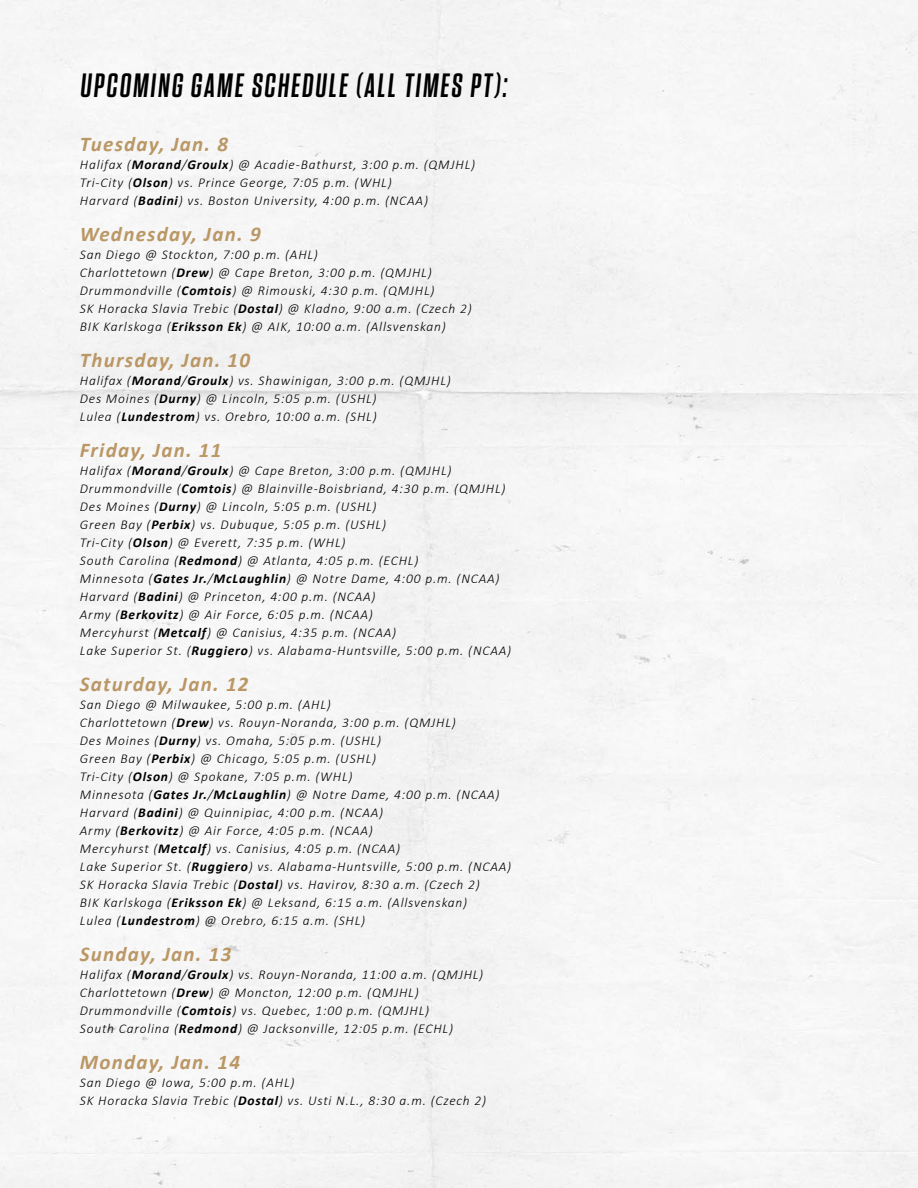
<style>
.page{position:relative;width:918px;height:1188px;background:#fff}
.page>*{position:absolute;margin:0;border:0;box-sizing:border-box;transform-origin:0 0}
.t1{font:600 33.6px "Tungsten Narrow";color:#000}
.t2{font:italic 700 21px "Calibri";letter-spacing:.06em;color:#ba9765}
.t3{font:italic 300 13.5px/18px "Calibri";letter-spacing:.06em;color:#000}
.s1{font-weight:700}
</style>
<div class="page">
<h1 class="t1" style="left:80px;top:69px;width:431px">UPCOMING GAME SCHEDULE (ALL TIMES PT):</h1>
<h2 class="t2" style="left:80px;top:129px;width:150px">Tuesday, Jan. 8</h2>
<p class="t3" style="left:80px;top:156px;width:397px">Halifax (<span class="s1">Morand</span>/<span class="s1">Groulx</span>) @ Acadie-Bathurst, 3:00 p.m. (QMJHL)<br>Tri-City (<span class="s1">Olson</span>) vs. Prince George, 7:05 p.m. (WHL)<br>Harvard (<span class="s1">Badini</span>) vs. Boston University, 4:00 p.m. (NCAA)</p>
<h2 class="t2" style="left:80px;top:219px;width:182px">Wednesday, Jan. 9</h2>
<p class="t3" style="left:80px;top:246px;width:393px">San Diego @ Stockton, 7:00 p.m. (AHL)<br>Charlottetown (<span class="s1">Drew</span>) @ Cape Breton, 3:00 p.m. (QMJHL)<br>Drummondville (<span class="s1">Comtois</span>) @ Rimouski, 4:30 p.m. (QMJHL)<br>SK Horacka Slavia Trebic (<span class="s1">Dostal</span>) @ Kladno, 9:00 a.m. (Czech 2)<br>BIK Karlskoga (<span class="s1">Eriksson Ek</span>) @ AIK, 10:00 a.m. (Allsvenskan)</p>
<h2 class="t2" style="left:80px;top:345px;width:172px">Thursday, Jan. 10</h2>
<p class="t3" style="left:80px;top:372px;width:373px">Halifax (<span class="s1">Morand</span>/<span class="s1">Groulx</span>) vs. Shawinigan, 3:00 p.m. (QMJHL)<br>Des Moines (<span class="s1">Durny</span>) @ Lincoln, 5:05 p.m. (USHL)<br>Lulea (<span class="s1">Lundestrom</span>) vs. Orebro, 10:00 a.m. (SHL)</p>
<h2 class="t2" style="left:80px;top:435px;width:143px">Friday, Jan. 11</h2>
<p class="t3" style="left:80px;top:462px;width:433px">Halifax (<span class="s1">Morand</span>/<span class="s1">Groulx</span>) @ Cape Breton, 3:00 p.m. (QMJHL)<br>Drummondville (<span class="s1">Comtois</span>) @ Blainville-Boisbriand, 4:30 p.m. (QMJHL)<br>Des Moines (<span class="s1">Durny</span>) @ Lincoln, 5:05 p.m. (USHL)<br>Green Bay (<span class="s1">Perbix</span>) vs. Dubuque, 5:05 p.m. (USHL)<br>Tri-City (<span class="s1">Olson</span>) @ Everett, 7:35 p.m. (WHL)<br>South Carolina (<span class="s1">Redmond</span>) @ Atlanta, 4:05 p.m. (ECHL)<br>Minnesota (<span class="s1">Gates Jr.</span>/<span class="s1">McLaughlin</span>) @ Notre Dame, 4:00 p.m. (NCAA)<br>Harvard (<span class="s1">Badini</span>) @ Princeton, 4:00 p.m. (NCAA)<br>Army (<span class="s1">Berkovitz</span>) @ Air Force, 6:05 p.m. (NCAA)<br>Mercyhurst (<span class="s1">Metcalf</span>) @ Canisius, 4:35 p.m. (NCAA)<br>Lake Superior St. (<span class="s1">Ruggiero</span>) vs. Alabama-Huntsville, 5:00 p.m. (NCAA)</p>
<h2 class="t2" style="left:80px;top:669px;width:170px">Saturday, Jan. 12</h2>
<p class="t3" style="left:80px;top:696px;width:433px">San Diego @ Milwaukee, 5:00 p.m. (AHL)<br>Charlottetown (<span class="s1">Drew</span>) vs. Rouyn-Noranda, 3:00 p.m. (QMJHL)<br>Des Moines (<span class="s1">Durny</span>) vs. Omaha, 5:05 p.m. (USHL)<br>Green Bay (<span class="s1">Perbix</span>) @ Chicago, 5:05 p.m. (USHL)<br>Tri-City (<span class="s1">Olson</span>) @ Spokane, 7:05 p.m. (WHL)<br>Minnesota (<span class="s1">Gates Jr.</span>/<span class="s1">McLaughlin</span>) @ Notre Dame, 4:00 p.m. (NCAA)<br>Harvard (<span class="s1">Badini</span>) @ Quinnipiac, 4:00 p.m. (NCAA)<br>Army (<span class="s1">Berkovitz</span>) @ Air Force, 4:05 p.m. (NCAA)<br>Mercyhurst (<span class="s1">Metcalf</span>) vs. Canisius, 4:05 p.m. (NCAA)<br>Lake Superior St. (<span class="s1">Ruggiero</span>) vs. Alabama-Huntsville, 5:00 p.m. (NCAA)<br>SK Horacka Slavia Trebic (<span class="s1">Dostal</span>) vs. Havirov, 8:30 a.m. (Czech 2)<br>BIK Karlskoga (<span class="s1">Eriksson Ek</span>) @ Leksand, 6:15 a.m. (Allsvenskan)<br>Lulea (<span class="s1">Lundestrom</span>) @ Orebro, 6:15 a.m. (SHL)</p>
<h2 class="t2" style="left:80px;top:939px;width:153px">Sunday, Jan. 13</h2>
<p class="t3" style="left:80px;top:966px;width:405px">Halifax (<span class="s1">Morand</span>/<span class="s1">Groulx</span>) vs. Rouyn-Noranda, 11:00 a.m. (QMJHL)<br>Charlottetown (<span class="s1">Drew</span>) @ Moncton, 12:00 p.m. (QMJHL)<br>Drummondville (<span class="s1">Comtois</span>) vs. Quebec, 1:00 p.m. (QMJHL)<br>South Carolina (<span class="s1">Redmond</span>) @ Jacksonville, 12:05 p.m. (ECHL)</p>
<h2 class="t2" style="left:80px;top:1047px;width:162px">Monday, Jan. 14</h2>
<p class="t3" style="left:80px;top:1074px;width:408px">San Diego @ Iowa, 5:00 p.m. (AHL)<br>SK Horacka Slavia Trebic (<span class="s1">Dostal</span>) vs. Usti N.L., 8:30 a.m. (Czech 2)</p>
</div>
